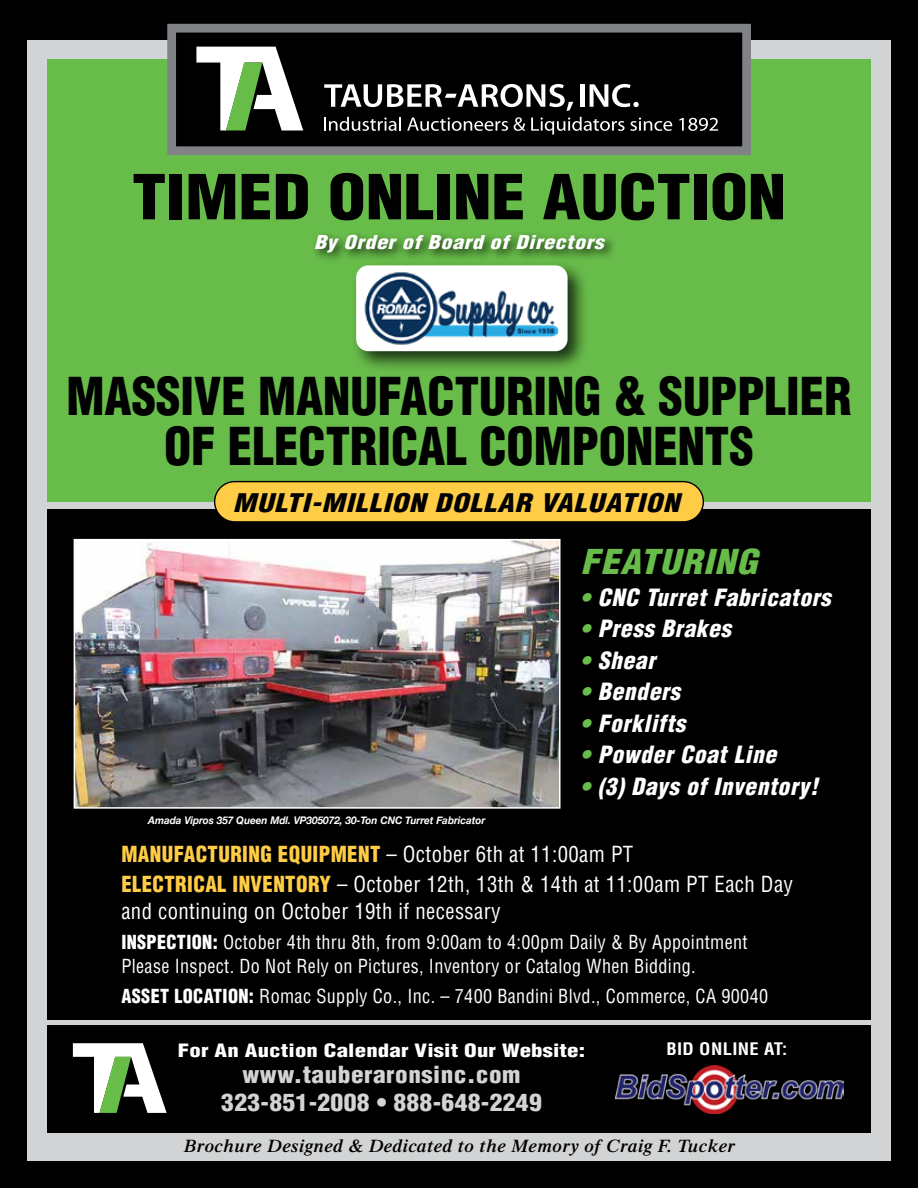
<style>
.page{position:relative;width:918px;height:1188px;background:#000}
.page>*{position:absolute;margin:0;border:0;box-sizing:border-box;transform-origin:0 0}
.t1{font:900 condensed 60.45px "Helvetica";color:#000;scale:1.13 1}
.t2{font:900 condensed 51px/51px "Helvetica";color:#000;text-align:center;scale:.96 1}
.t3{font:italic 900 condensed 33.45px "Helvetica";letter-spacing:.03em;color:#68bd4a;scale:1.11 1}
.t4{font:italic 900 condensed 25.05px "Helvetica";letter-spacing:.03em;color:#000;scale:1.18 1}
.t5{font:italic 900 condensed 23.25px "Helvetica";letter-spacing:.03em;color:#fff}
.t6{font:900 condensed 23.25px "Helvetica";letter-spacing:.01em;color:#d1d3d4;scale:1.1 1}
.t7{font:900 condensed 22.95px "Helvetica";letter-spacing:.02em;color:#d1d3d4;scale:1.1 1}
.t8{font:condensed 21.6px/29.7px "Helvetica";letter-spacing:.02em;color:#fff;scale:.96 1}
.t9{font:condensed 18.9px/24.3px "Helvetica";letter-spacing:.02em;color:#fff;scale:.96 1}
.t10{font:italic 900 condensed 18.6px "Helvetica";letter-spacing:.03em;color:#fff;scale:1.18 1}
.t11{font:italic 600 18px "Times";letter-spacing:.025em;color:#000;scale:1.05 1}
.t12{font:900 condensed 18px "Helvetica";letter-spacing:.005em;color:#fff;scale:1.27 1}
.t13{font:700 condensed 16.8px "Helvetica";letter-spacing:.02em;color:#fff;scale:1.1 1}
.t14{font:italic 700 10.5px "Helvetica Neue";color:#fff;scale:.95 1}
.s1{color:#68bd4a}
.s2{font-weight:900;color:#ffcc46}
.s3{font-weight:900}
</style>
<div class="page">
<div style="left:27px;top:40px;width:864px;height:1121px;background:#d1d3d4"></div>
<div style="left:47px;top:59px;width:824px;height:443px;background:#68bd4a"></div>
<div style="left:172px;top:28px;width:575px;height:123px;background:#000"></div>
<svg style="left:196px;top:47px;width:107px;height:84px"></svg>
<svg style="left:324px;top:117px;width:77px;height:14px"></svg>
<svg style="left:407px;top:118px;width:101px;height:13px"></svg>
<svg style="left:514px;top:117px;width:11px;height:14px"></svg>
<svg style="left:531px;top:117px;width:141px;height:18px"></svg>
<svg style="left:679px;top:118px;width:39px;height:13px"></svg>
<svg style="left:324px;top:84px;width:249px;height:27px"></svg>
<div style="left:580px;top:84px;width:5px;height:23px;background:#fff"></div>
<svg style="left:590px;top:84px;width:49px;height:23px"></svg>
<div style="left:167px;top:24px;width:584px;height:131px;border:9px solid #808285"></div>
<div style="left:311px;top:230px;width:307px;height:36px;background:#000;opacity:.75"></div>
<div style="left:350px;top:260px;width:239px;height:113px;background:#000;opacity:.75"></div>
<div style="left:356px;top:265px;width:212px;height:86px;background:#fff;border-radius:12px"></div>
<img style="left:356px;top:268px;width:202px;height:81px">
<div style="left:47px;top:1026px;width:824px;height:107px;background:#000"></div>
<div style="left:47px;top:509px;width:824px;height:511px;background:#000"></div>
<img style="left:77px;top:542px;width:481px;height:264px">
<div style="left:74px;top:539px;width:487px;height:270px;border:2px solid #fff"></div>
<svg style="left:73px;top:1043px;width:94px;height:70px"></svg>
<img style="left:616px;top:1069px;width:227px;height:45px">
<div style="left:215px;top:482px;width:488px;height:40px;background:#ffcc46;border-radius:20px"></div>
<div style="left:214px;top:481px;width:490px;height:42px;border:1px solid #000;border-radius:20px"></div>
<h1 class="t1" style="left:132px;top:159px;width:580px">TIMED ONLINE AUCTION</h1>
<p class="t10" style="left:314px;top:231px;width:247px">By Order of Board of Directors</p>
<h2 class="t2" style="left:66px;top:370px;width:819px">MASSIVE MANUFACTURING &amp; SUPPLIER<br>OF ELECTRICAL COMPONENTS</h2>
<h3 class="t4" style="left:233px;top:487px;width:380px">MULTI-MILLION DOLLAR VALUATION</h3>
<p class="t14" style="left:148px;top:812px;width:356px">Amada Vipros 357 Queen Mdl. VP305072, 30-Ton CNC Turret Fabricator</p>
<h3 class="t3" style="left:581px;top:541px;width:160px">FEATURING</h3>
<p class="t5" style="left:581px;top:582px;width:252px"><span class="s1">•</span> CNC Turret Fabricators</p>
<p class="t5" style="left:581px;top:614px;width:152px"><span class="s1">•</span> Press Brakes</p>
<p class="t5" style="left:581px;top:646px;width:76px"><span class="s1">•</span> Shear</p>
<p class="t5" style="left:581px;top:677px;width:101px"><span class="s1">•</span> Benders</p>
<p class="t5" style="left:581px;top:709px;width:106px"><span class="s1">•</span> Forklifts</p>
<p class="t5" style="left:581px;top:740px;width:197px"><span class="s1">•</span> Powder Coat Line</p>
<p class="t5" style="left:581px;top:772px;width:239px"><span class="s1">•</span> (3) Days of Inventory!</p>
<p class="t8" style="left:121px;top:839px;width:701px"><span class="s2">MANUFACTURING EQUIPMENT</span> – October 6th at 11:00am PT<br><span class="s2">ELECTRICAL INVENTORY</span> – October 12th, 13th &amp; 14th at 11:00am PT Each Day</p>
<p class="t8" style="left:121px;top:896px;width:397px">and continuing on October 19th if necessary</p>
<p class="t9" style="left:121px;top:930px;width:654px"><span class="s3">INSPECTION:</span> October 4th thru 8th, from 9:00am to 4:00pm Daily &amp; By Appointment<br>Please Inspect. Do Not Rely on Pictures, Inventory or Catalog When Bidding.</p>
<p class="t9" style="left:121px;top:984px;width:675px"><span class="s3">ASSET LOCATION:</span> Romac Supply Co., Inc. – 7400 Bandini Blvd., Commerce, CA 90040</p>
<p class="t12" style="left:178px;top:1039px;width:322px">For An Auction Calendar Visit Our Website:</p>
<p class="t7" style="left:243px;top:1060px;width:254px">www.tauberaronsinc.com</p>
<p class="t6" style="left:221px;top:1088px;width:293px">323-851-2008 • 888-648-2249</p>
<p class="t13" style="left:666px;top:1039px;width:111px">BID ONLINE AT:</p>
<p class="t11" style="left:184px;top:1136px;width:526px">Brochure Designed &amp; Dedicated to the Memory of Craig F. Tucker</p>
</div>
